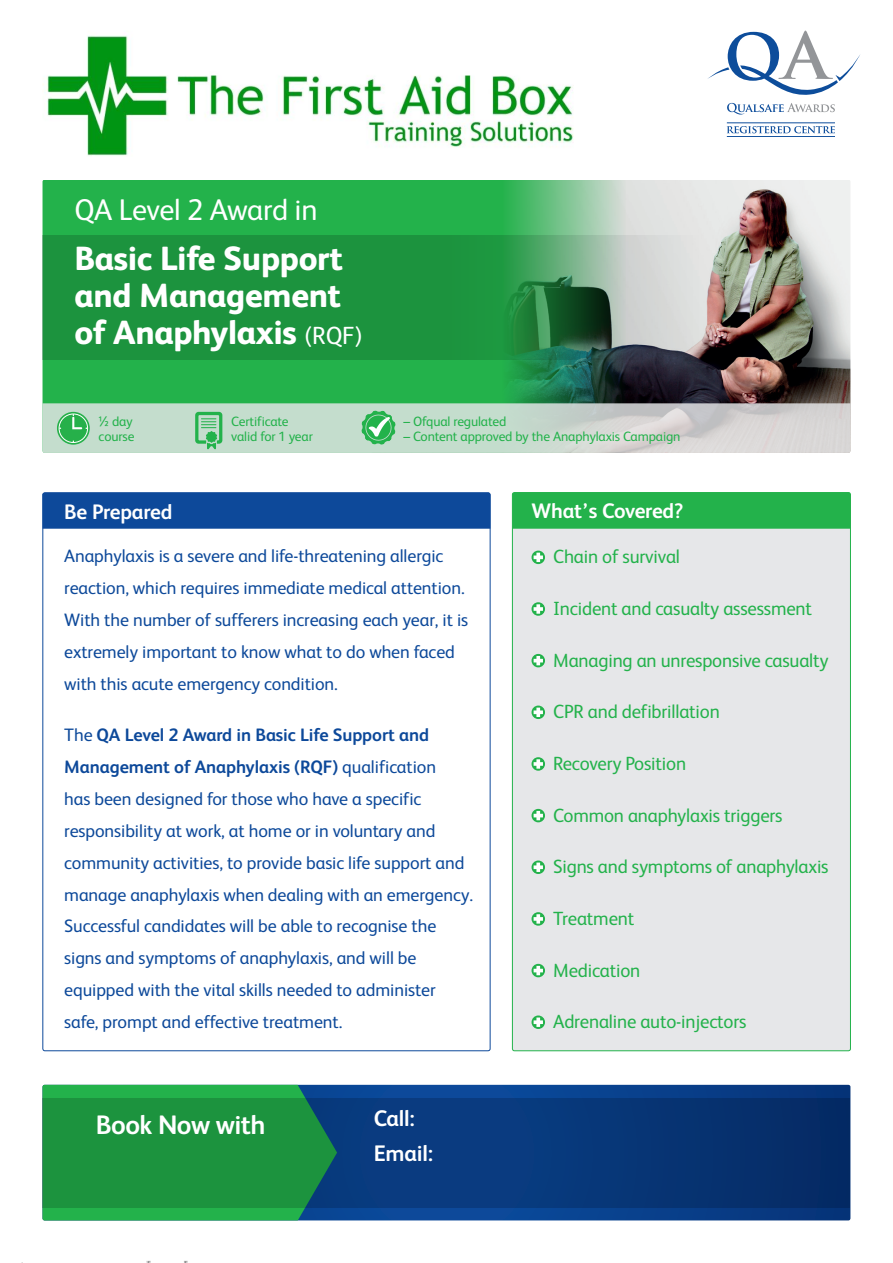
<style>
.page{position:relative;width:893px;height:1263px;background:#fff}
.page>*{position:absolute;margin:0;border:0;box-sizing:border-box;transform-origin:0 0}
.t1{font:800 33.6px/37.3px "FS Albert";letter-spacing:-.01em;color:#fff}
.t2{font:30px "FS Albert";letter-spacing:-.015em;color:#fff}
.t3{font:700 26.7px "FS Albert";letter-spacing:-.02em;color:#fff}
.t4{font:700 22.5px/34.5px "FS Albert";letter-spacing:-.01em;color:#fff}
.t5{font:700 21px "FS Albert";letter-spacing:-.01em;color:#fff}
.t6{font:19.2px "FS Albert";letter-spacing:-.01em;color:#23b24b}
.t7{font:18px/32px "FS Albert";letter-spacing:-.005em;color:#0d499a}
.t8{font:13.5px/15px "FS Albert";letter-spacing:-.01em;color:#23b24b}
.s1{font-weight:400;font-size:24.9px}
.s2{font-weight:700}
</style>
<div class="page">
<img style="left:625px;top:180px;width:225px;height:223px">
<svg style="left:43px;top:180px;width:583px;height:273px;background:#2cad52"></svg>
<svg style="left:337px;top:1085px;width:513px;height:135px;background:#09418e"></svg>
<div style="left:512px;top:492px;width:338px;height:559px;background:#e6e7e9;border-radius:2px"></div>
<svg style="left:43px;top:1085px;width:294px;height:135px;background:#1fa453"></svg>
<svg style="left:531px;top:551px;width:14px;height:13px"></svg>
<svg style="left:534px;top:553px;width:9px;height:9px"></svg>
<svg style="left:531px;top:602px;width:14px;height:14px"></svg>
<svg style="left:534px;top:604px;width:9px;height:10px"></svg>
<svg style="left:531px;top:654px;width:14px;height:13px"></svg>
<svg style="left:534px;top:656px;width:9px;height:9px"></svg>
<svg style="left:531px;top:705px;width:14px;height:14px"></svg>
<svg style="left:534px;top:708px;width:9px;height:9px"></svg>
<svg style="left:531px;top:757px;width:14px;height:14px"></svg>
<svg style="left:534px;top:759px;width:9px;height:10px"></svg>
<svg style="left:531px;top:809px;width:14px;height:13px"></svg>
<svg style="left:534px;top:811px;width:9px;height:9px"></svg>
<svg style="left:531px;top:860px;width:14px;height:14px"></svg>
<svg style="left:534px;top:862px;width:9px;height:10px"></svg>
<svg style="left:531px;top:912px;width:14px;height:14px"></svg>
<svg style="left:534px;top:914px;width:9px;height:9px"></svg>
<svg style="left:531px;top:964px;width:14px;height:13px"></svg>
<svg style="left:534px;top:966px;width:9px;height:9px"></svg>
<svg style="left:531px;top:1015px;width:14px;height:14px"></svg>
<svg style="left:534px;top:1017px;width:9px;height:10px"></svg>
<div style="left:512px;top:492px;width:338px;height:37px;background:#23b24b"></div>
<div style="left:43px;top:492px;width:447px;height:37px;background:#0d499a"></div>
<svg style="left:43px;top:235px;width:807px;height:124px;background:#4a975e"></svg>
<svg style="left:43px;top:1098px;width:807px;height:110px;background:#0e5563"></svg>
<svg style="left:43px;top:403px;width:807px;height:50px;background:#c1d6c7"></svg>
<svg style="left:727px;top:103px;width:108px;height:12px"></svg>
<svg style="left:707px;top:31px;width:153px;height:64px"></svg>
<svg style="left:727px;top:126px;width:108px;height:7px"></svg>
<hr style="left:727px;top:123px;width:108px;height:1px;background:#0d4d9b">
<hr style="left:727px;top:136px;width:108px;height:1px;background:#0d4d9b">
<img style="left:43px;top:35px;width:530px;height:121px">
<h2 class="t2" style="left:74px;top:193px;width:245px">QA Level 2 Award in</h2>
<h1 class="t1" style="left:74px;top:239px;width:290px">Basic Life Support and Management of Anaphylaxis <span class="s1">(RQF)</span></h1>
<p class="t8" style="left:99px;top:413px;width:37px">½ day course</p>
<p class="t5" style="left:64px;top:500px;width:110px">Be Prepared</p>
<p class="t8" style="left:231px;top:413px;width:83px">Certificate valid for 1 year</p>
<p class="t8" style="left:404px;top:413px;width:104px">– Ofqual regulated</p>
<p class="t8" style="left:404px;top:428px;width:279px">– Content approved by the Anaphylaxis Campaign</p>
<p class="t5" style="left:531px;top:499px;width:153px">What’s Covered?</p>
<p class="t7" style="left:64px;top:540px;width:406px">Anaphylaxis is a severe and life-threatening allergic reaction, which requires immediate medical attention.<br>With the number of sufferers increasing each year, it is extremely important to know what to do when faced with this acute emergency condition.</p>
<p class="t7" style="left:64px;top:719px;width:410px">The <span class="s2">QA Level 2 Award in Basic Life Support and Management of Anaphylaxis (RQF)</span> qualification<br>has been designed for those who have a specific responsibility at work, at home or in voluntary and community activities, to provide basic life support and manage anaphylaxis when dealing with an emergency.<br>Successful candidates will be able to recognise the signs and symptoms of anaphylaxis, and will be equipped with the vital skills needed to administer safe, prompt and effective treatment.</p>
<h3 class="t3" style="left:96px;top:1110px;width:171px">Book Now with</h3>
<p class="t4" style="left:374px;top:1101px;width:61px">Call:<br>Email:</p>
<p class="t6" style="left:553px;top:546px;width:128px">Chain of survival</p>
<p class="t6" style="left:553px;top:598px;width:260px">Incident and casualty assessment</p>
<p class="t6" style="left:553px;top:649px;width:277px">Managing an unresponsive casualty</p>
<p class="t6" style="left:553px;top:701px;width:168px">CPR and defibrillation</p>
<p class="t6" style="left:553px;top:752px;width:134px">Recovery Position</p>
<p class="t6" style="left:553px;top:804px;width:231px">Common anaphylaxis triggers</p>
<p class="t6" style="left:553px;top:856px;width:277px">Signs and symptoms of anaphylaxis</p>
<p class="t6" style="left:553px;top:907px;width:83px">Treatment</p>
<p class="t6" style="left:553px;top:959px;width:89px">Medication</p>
<p class="t6" style="left:553px;top:1011px;width:195px">Adrenaline auto-injectors</p>
</div>
